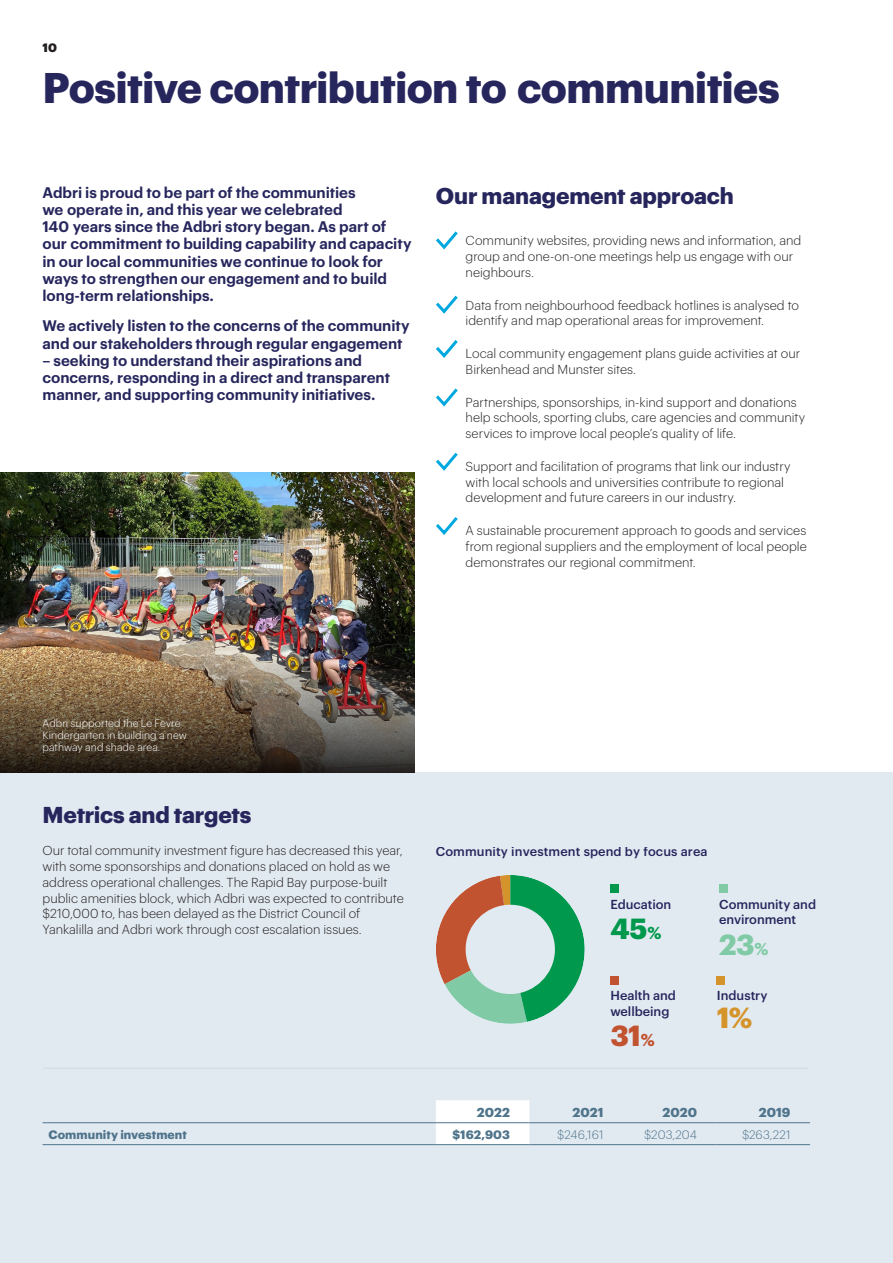
<style>
.page{position:relative;width:893px;height:1263px;background:#fff}
.page>*{position:absolute;margin:0;border:0;box-sizing:border-box;transform-origin:0 0}
.e-00_Section_Heading{font:700 42px "Graphik";letter-spacing:-.015em;color:#26265d}
.HL_Lvl_4___Figure{font:700 28.5px "Graphik";color:#c25330}
.HL_Lvl_4___Figure-2{font:700 28.5px "Graphik";color:#00984d}
.HL_Lvl_4___Figure-3{font:700 28.5px "Graphik";color:#80cba6}
.e-04_Heading_Lvl_4{font:700 28.5px "Graphik";color:#d5942b}
.e-01_Heading_Lvl_1{font:700 22.5px "Graphik";letter-spacing:-.01em;color:#26265d}
.e-00_Intro{font:600 15px/17.2px "Graphik";letter-spacing:-.005em;color:#26265d}
.e-05_Body{font:300 12.75px/15.8px "Graphik";color:#231f20}
.e-04_Heading_Lvl_4-2{font:500 12.75px/15.8px "Graphik";letter-spacing:.005em;color:#26265d}
.e-Table_Header_RHS{font:700 12.75px "Graphik";letter-spacing:.005em;color:#4f748b}
.e-Table_Body_RHS{font:300 12px "Graphik";letter-spacing:.01em;color:#4f748b}
.e-Table_Body_LHS{font:700 12px "Graphik";letter-spacing:.005em;color:#4f748b}
.e-Table_Body_RHS-2{font:700 12px "Graphik";letter-spacing:.005em;color:#4f748b}
.t1{font:900 12px "Graphik";color:#231f20}
.e-10_Footnote{font:300 10.5px/12px "Graphik";letter-spacing:.005em;color:#fff}
.s1{font-size:16.95px}
</style>
<div class="page">
<div style="left:0;top:772px;width:893px;height:491px;background:#e2eaf1"></div>
<img style="left:0;top:472px;width:415px;height:183px">
<img style="left:0;top:655px;width:415px;height:117px">
<svg style="left:436px;top:231px;width:22px;height:19px"></svg>
<svg style="left:436px;top:295px;width:22px;height:19px"></svg>
<svg style="left:436px;top:340px;width:22px;height:18px"></svg>
<svg style="left:436px;top:388px;width:22px;height:19px"></svg>
<svg style="left:436px;top:452px;width:22px;height:19px"></svg>
<svg style="left:436px;top:517px;width:22px;height:18px"></svg>
<hr style="left:43px;top:1067px;width:765px;height:2px;background:#d4dfea">
<div style="left:436px;top:1100px;width:93px;height:44px;background:#fff"></div>
<hr style="left:43px;top:1122px;width:393px;height:1px;background:#4f748b">
<hr style="left:43px;top:1144px;width:393px;height:1px;background:#4f748b">
<hr style="left:436px;top:1122px;width:93px;height:1px;background:#4f748b">
<hr style="left:436px;top:1144px;width:93px;height:1px;background:#4f748b">
<hr style="left:529px;top:1122px;width:94px;height:1px;background:#4f748b">
<hr style="left:623px;top:1122px;width:93px;height:1px;background:#4f748b">
<hr style="left:716px;top:1122px;width:94px;height:1px;background:#4f748b">
<hr style="left:529px;top:1144px;width:94px;height:1px;background:#4f748b">
<hr style="left:623px;top:1144px;width:93px;height:1px;background:#4f748b">
<hr style="left:716px;top:1144px;width:94px;height:1px;background:#4f748b">
<svg style="left:436px;top:875px;width:283px;height:149px"></svg>
<div style="left:610px;top:976px;width:8px;height:8px;background:#c25330"></div>
<div style="left:610px;top:885px;width:8px;height:8px;background:#00984d"></div>
<div style="left:719px;top:885px;width:8px;height:8px;background:#80cba6"></div>
<div style="left:717px;top:976px;width:8px;height:8px;background:#d5942b"></div>
<p class="t1" style="left:43px;top:39px;width:16px">10</p>
<p class="e-00_Section_Heading" style="left:43px;top:55px;width:739px">Positive contribution to communities</p>
<p class="e-00_Intro" style="left:43px;top:182px;width:371px">Adbri is proud to be part of the communities<br>we operate in, and this year we celebrated<br>140 years since the Adbri story began. As part of our commitment to building capability and capacity in our local communities we continue to look for ways to strengthen our engagement and to build long-term relationships.</p>
<p class="e-00_Intro" style="left:43px;top:316px;width:369px">We actively listen to the concerns of the community and our stakeholders through regular engagement</p>
<p class="e-00_Intro" style="left:43px;top:350px;width:349px">– seeking to understand their aspirations and concerns, responding in a direct and transparent manner, and supporting community initiatives.</p>
<p class="e-01_Heading_Lvl_1" style="left:436px;top:178px;width:300px">Our management approach</p>
<p class="e-05_Body" style="left:466px;top:232px;width:337px">Community websites, providing news and information, and group and one-on-one meetings help us engage with our neighbours.</p>
<p class="e-05_Body" style="left:466px;top:296px;width:335px">Data from neighbourhood feedback hotlines is analysed to identify and map operational areas for improvement.</p>
<p class="e-05_Body" style="left:466px;top:344px;width:336px">Local community engagement plans guide activities at our<br>Birkenhead and Munster sites.</p>
<p class="e-05_Body" style="left:466px;top:393px;width:341px">Partnerships, sponsorships, in-kind support and donations help schools, sporting clubs, care agencies and community services to improve local people’s quality of life.</p>
<p class="e-05_Body" style="left:466px;top:457px;width:326px">Support and facilitation of programs that link our industry with local schools and universities contribute to regional development and future careers in our industry.</p>
<p class="e-05_Body" style="left:466px;top:522px;width:343px;text-align:justify">A sustainable procurement approach to goods and services from regional suppliers and the employment of local people demonstrates our regional commitment.</p>
<p class="e-10_Footnote" style="left:43px;top:716px;width:146px">Adbri supported the Le Fevre<br>Kindergarten in building a new pathway and shade area.</p>
<p class="e-01_Heading_Lvl_1" style="left:43px;top:797px;width:210px">Metrics and targets</p>
<p class="e-05_Body" style="left:43px;top:842px;width:363px">Our total community investment figure has decreased this year, with some sponsorships and donations placed on hold as we address operational challenges. The Rapid Bay purpose-built public amenities block, which Adbri was expected to contribute $210,000 to, has been delayed as the District Council of Yankalilla and Adbri work through cost escalation issues.</p>
<p class="e-04_Heading_Lvl_4-2" style="left:436px;top:843px;width:273px">Community investment spend by focus area</p>
<p class="e-04_Heading_Lvl_4-2" style="left:610px;top:895px;width:63px">Education</p>
<p class="HL_Lvl_4___Figure-2" style="left:610px;top:907px;width:53px">45<span class="s1">%</span></p>
<p class="e-04_Heading_Lvl_4-2" style="left:610px;top:986px;width:67px">Health and wellbeing</p>
<p class="HL_Lvl_4___Figure" style="left:610px;top:1014px;width:46px">31<span class="s1">%</span></p>
<p class="e-04_Heading_Lvl_4-2" style="left:719px;top:895px;width:99px">Community and environment</p>
<p class="HL_Lvl_4___Figure-3" style="left:719px;top:922px;width:51px">23<span class="s1">%</span></p>
<p class="e-04_Heading_Lvl_4-2" style="left:717px;top:986px;width:52px">Industry</p>
<p class="e-04_Heading_Lvl_4" style="left:717px;top:996px;width:37px">1%</p>
<p class="e-Table_Header_RHS" style="left:477px;top:1102px;width:35px">2022</p>
<p class="e-Table_Header_RHS" style="left:573px;top:1102px;width:32px">2021</p>
<p class="e-Table_Header_RHS" style="left:662px;top:1102px;width:36px">2020</p>
<p class="e-Table_Header_RHS" style="left:759px;top:1102px;width:33px">2019</p>
<p class="e-Table_Body_LHS" style="left:49px;top:1125px;width:140px">Community investment</p>
<p class="e-Table_Body_RHS-2" style="left:452px;top:1125px;width:59px">$162,903</p>
<p class="e-Table_Body_RHS" style="left:557px;top:1125px;width:48px">$246,161</p>
<p class="e-Table_Body_RHS" style="left:644px;top:1125px;width:54px">$203,204</p>
<p class="e-Table_Body_RHS" style="left:742px;top:1125px;width:50px">$263,221</p>
</div>
